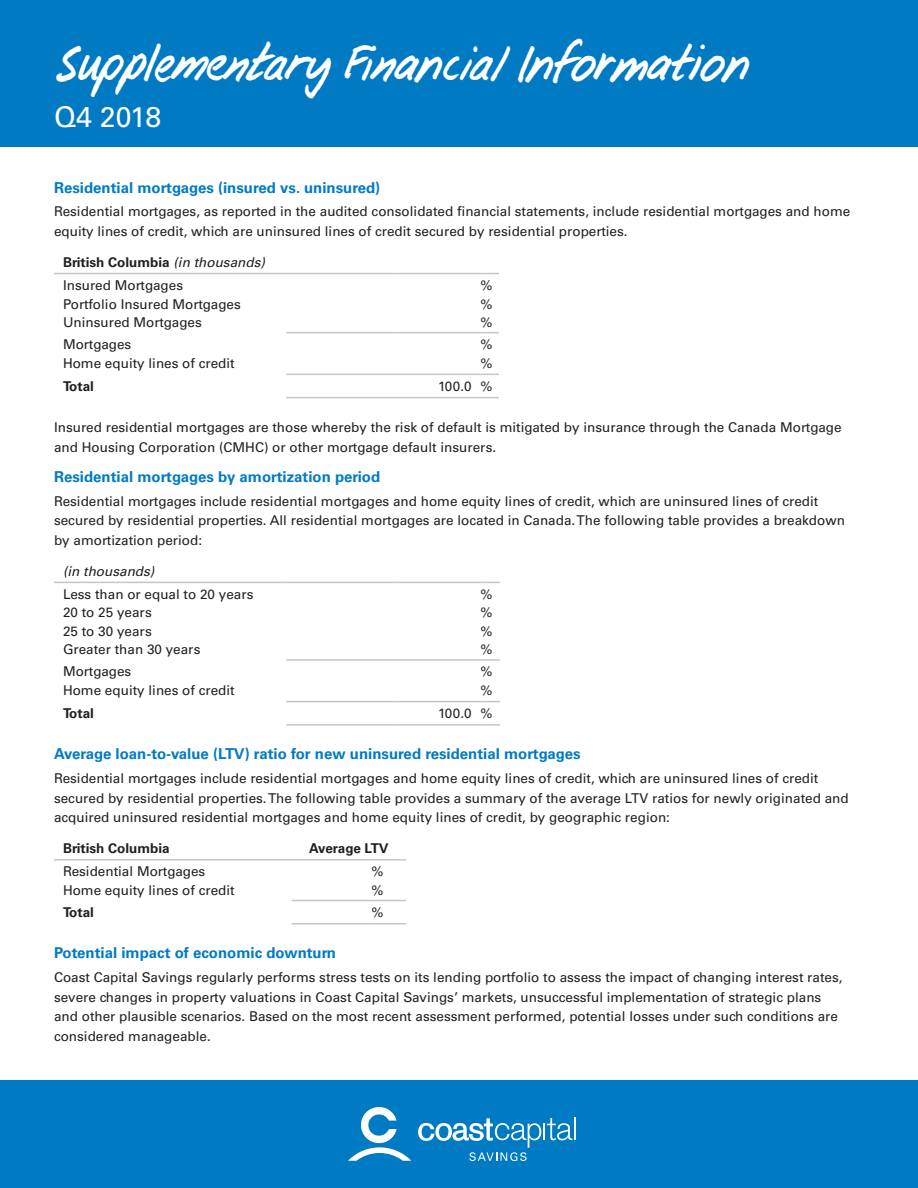
<style>
.page{position:relative;width:918px;height:1188px;background:#fff}
.page>*{position:absolute;margin:0;border:0;box-sizing:border-box;transform-origin:0 0}
.t1{font:46.5px "Coast User Friendly 4";color:#fff}
.t2{font:28.5px "Univers LT Std";letter-spacing:-.01em;color:#fff}
.t3{font:700 15px "Univers LT Std";color:#007bc3}
.t4{font:13.5px/19.5px "Univers LT Std";color:#231f20}
.t5{font:700 13.5px "Univers LT Std";color:#231f20}
.t6{font:italic 13.5px "Univers LT Std";color:#231f20}
.t7{font:700 13.5px "Univers LT Std";letter-spacing:-.02em;color:#231f20}
.s1{font-size:45px}
.s2{font-weight:700}
.s3{font-style:italic}
</style>
<div class="page">
<div style="left:0;top:0;width:918px;height:147px;background:#007bc3"></div>
<svg style="left:54px;top:273px;width:445px;height:2px"></svg>
<hr style="left:286px;top:332px;width:114px;height:1px;background:#c5c6c8">
<hr style="left:400px;top:332px;width:81px;height:1px;background:#c5c6c8">
<svg style="left:481px;top:332px;width:18px;height:1px"></svg>
<hr style="left:286px;top:374px;width:114px;height:1px;background:#c5c6c8">
<hr style="left:400px;top:374px;width:81px;height:1px;background:#c5c6c8">
<svg style="left:481px;top:374px;width:18px;height:1px"></svg>
<hr style="left:286px;top:397px;width:114px;height:1px;background:#c5c6c8">
<hr style="left:400px;top:397px;width:81px;height:1px;background:#c5c6c8">
<svg style="left:481px;top:397px;width:18px;height:1px"></svg>
<svg style="left:54px;top:582px;width:446px;height:1px"></svg>
<hr style="left:286px;top:659px;width:114px;height:2px;background:#c5c6c8">
<hr style="left:400px;top:659px;width:81px;height:2px;background:#c5c6c8">
<svg style="left:481px;top:659px;width:19px;height:2px"></svg>
<hr style="left:286px;top:701px;width:114px;height:1px;background:#c5c6c8">
<hr style="left:400px;top:701px;width:81px;height:1px;background:#c5c6c8">
<svg style="left:481px;top:701px;width:19px;height:1px"></svg>
<hr style="left:286px;top:724px;width:114px;height:2px;background:#c5c6c8">
<hr style="left:400px;top:724px;width:81px;height:2px;background:#c5c6c8">
<svg style="left:481px;top:724px;width:19px;height:2px"></svg>
<hr style="left:54px;top:859px;width:238px;height:2px;background:#c5c6c8">
<hr style="left:292px;top:859px;width:80px;height:2px;background:#c5c6c8">
<hr style="left:372px;top:859px;width:34px;height:2px;background:#c5c6c8">
<hr style="left:292px;top:900px;width:80px;height:1px;background:#c5c6c8">
<hr style="left:372px;top:900px;width:34px;height:1px;background:#c5c6c8">
<hr style="left:292px;top:923px;width:80px;height:2px;background:#c5c6c8">
<hr style="left:372px;top:923px;width:34px;height:2px;background:#c5c6c8">
<div style="left:0;top:1080px;width:918px;height:108px;background:#007bc3"></div>
<hr style="left:574px;top:1118px;width:2px;height:22px;background:#fff">
<svg style="left:418px;top:1118px;width:154px;height:43px"></svg>
<svg style="left:348px;top:1107px;width:63px;height:54px"></svg>
<h1 class="t1" style="left:54px;top:33px;width:690px"><span class="s1">S</span>upplementary Financial Information</h1>
<h2 class="t2" style="left:54px;top:100px;width:109px">Q4 2018</h2>
<p class="t3" style="left:54px;top:179px;width:328px">Residential mortgages (insured vs. uninsured)</p>
<p class="t4" style="left:54px;top:202px;width:798px">Residential mortgages, as reported in the audited consolidated financial statements, include residential mortgages and home equity lines of credit, which are uninsured lines of credit secured by residential properties.</p>
<p class="t4" style="left:63px;top:250px;width:203px;line-height:23.2px"><span class="s2">British Columbia</span> <span class="s3">(in thousands)<br></span>Insured Mortgages</p>
<p class="t4" style="left:481px;top:276px;width:14px">%</p>
<p class="t4" style="left:63px;top:294px;width:179px">Portfolio Insured Mortgages</p>
<p class="t4" style="left:481px;top:294px;width:14px">%</p>
<p class="t4" style="left:63px;top:312px;width:140px">Uninsured Mortgages</p>
<p class="t4" style="left:481px;top:312px;width:14px">%</p>
<p class="t4" style="left:63px;top:335px;width:70px">Mortgages</p>
<p class="t4" style="left:481px;top:335px;width:14px">%</p>
<p class="t4" style="left:63px;top:353px;width:173px">Home equity lines of credit</p>
<p class="t4" style="left:481px;top:353px;width:14px">%</p>
<p class="t5" style="left:63px;top:378px;width:32px">Total</p>
<p class="t4" style="left:438px;top:376px;width:56px">100.0 %</p>
<p class="t4" style="left:54px;top:418px;width:789px">Insured residential mortgages are those whereby the risk of default is mitigated by insurance through the Canada Mortgage and Housing Corporation (CMHC) or other mortgage default insurers.</p>
<p class="t3" style="left:54px;top:468px;width:328px">Residential mortgages by amortization period</p>
<p class="t4" style="left:54px;top:491px;width:792px">Residential mortgages include residential mortgages and home equity lines of credit, which are uninsured lines of credit secured by residential properties. All residential mortgages are located in Canada. The following table provides a breakdown by amortization period:</p>
<p class="t6" style="left:63px;top:563px;width:93px">(in thousands)</p>
<p class="t4" style="left:63px;top:584px;width:192px">Less than or equal to 20 years</p>
<p class="t4" style="left:481px;top:584px;width:14px">%</p>
<p class="t4" style="left:63px;top:603px;width:90px">20 to 25 years</p>
<p class="t4" style="left:481px;top:603px;width:14px">%</p>
<p class="t4" style="left:63px;top:621px;width:90px">25 to 30 years</p>
<p class="t4" style="left:481px;top:621px;width:14px">%</p>
<p class="t4" style="left:63px;top:640px;width:139px">Greater than 30 years</p>
<p class="t4" style="left:481px;top:640px;width:14px">%</p>
<p class="t4" style="left:63px;top:662px;width:70px">Mortgages</p>
<p class="t4" style="left:481px;top:662px;width:14px">%</p>
<p class="t4" style="left:63px;top:680px;width:173px">Home equity lines of credit</p>
<p class="t4" style="left:481px;top:680px;width:14px">%</p>
<p class="t5" style="left:63px;top:705px;width:32px">Total</p>
<p class="t4" style="left:438px;top:704px;width:56px">100.0 %</p>
<p class="t3" style="left:54px;top:745px;width:528px">Average loan-to-value (LTV) ratio for new uninsured residential mortgages</p>
<p class="t4" style="left:54px;top:769px;width:796px">Residential mortgages include residential mortgages and home equity lines of credit, which are uninsured lines of credit secured by residential properties. The following table provides a summary of the average LTV ratios for newly originated and acquired uninsured residential mortgages and home equity lines of credit, by geographic region:</p>
<p class="t5" style="left:63px;top:840px;width:108px">British Columbia</p>
<p class="t7" style="left:309px;top:840px;width:81px">Average LTV</p>
<p class="t4" style="left:63px;top:862px;width:144px">Residential Mortgages</p>
<p class="t4" style="left:372px;top:862px;width:14px">%</p>
<p class="t4" style="left:63px;top:880px;width:173px">Home equity lines of credit</p>
<p class="t4" style="left:372px;top:880px;width:14px">%</p>
<p class="t5" style="left:63px;top:904px;width:32px">Total</p>
<p class="t4" style="left:372px;top:903px;width:14px">%</p>
<p class="t3" style="left:54px;top:944px;width:284px">Potential impact of economic downturn</p>
<p class="t4" style="left:54px;top:968px;width:790px">Coast Capital Savings regularly performs stress tests on its lending portfolio to assess the impact of changing interest rates, severe changes in property valuations in Coast Capital Savings’ markets, unsuccessful implementation of strategic plans and other plausible scenarios. Based on the most recent assessment performed, potential losses under such conditions are considered manageable.</p>
</div>
